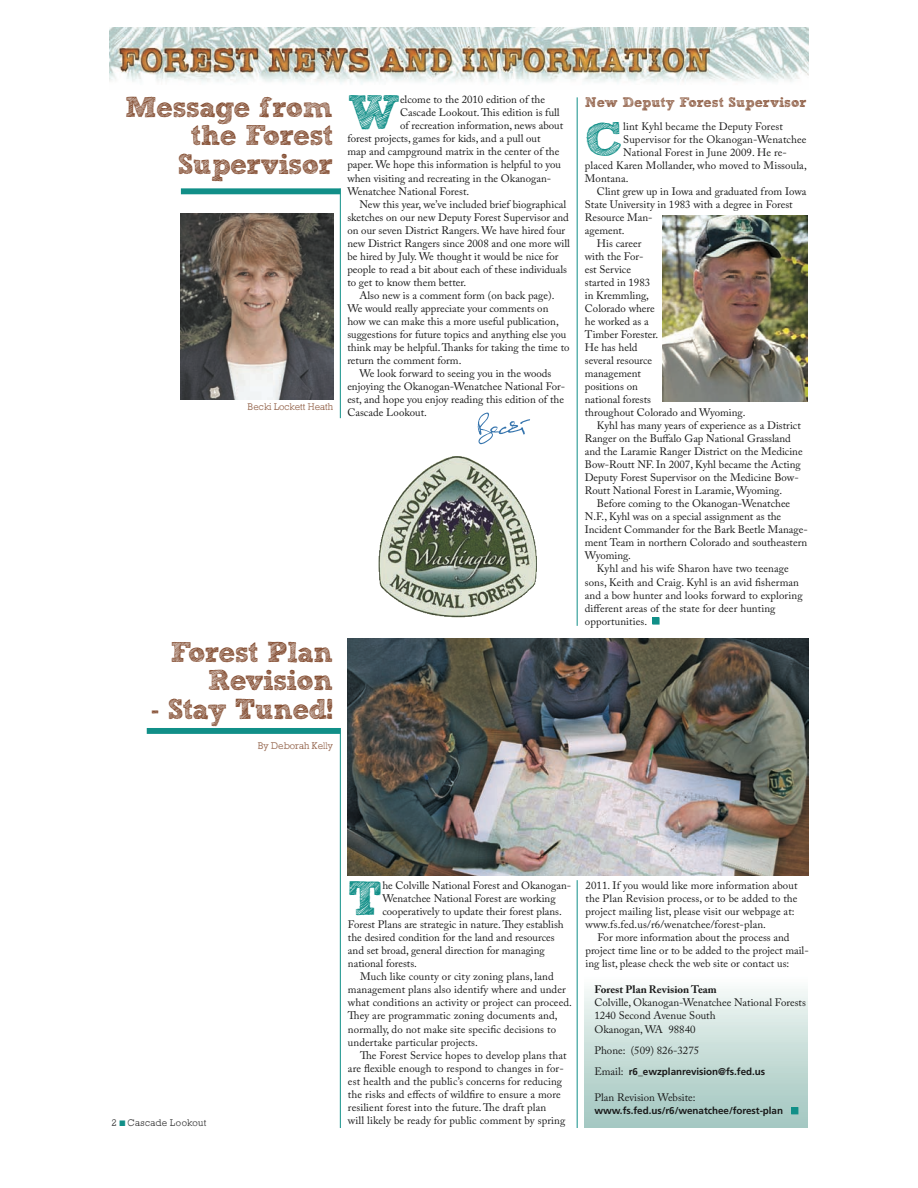
<style>
.page{position:relative;width:918px;height:1188px;background:#fff}
.page>*{position:absolute;margin:0;border:0;box-sizing:border-box;transform-origin:0 0}
.t1{font:700 47.7px "Sketch Block";color:#118f88}
.t2{font:700 28.65px/28.7px "Sketch Block";letter-spacing:-.025em;color:#824b2f;text-align:right}
.t3{font:700 13.8px "Sketch Block";color:#824b2f}
.t4{font:10.8px/13px "Adobe Caslon Pro";color:#1a1a1a}
.t5{font:700 10.8px "Adobe Caslon Pro";color:#1a1a1a}
.t6{font:700 9.9px "Frutiger LT Std";letter-spacing:-.005em;color:#1a1a1a}
.t7{font:300 9.9px "Sketch Block";color:#824b2f}
.t8{font:300 9.9px "Sketch Block";letter-spacing:.03em;color:#1a1a1a}
.s1{color:#118f88}
.s2{font-family:"Adobe Caslon Pro";font-weight:400;font-size:10.8px}
</style>
<div class="page">
<svg style="left:654px;top:619px;width:4px;height:4px"></svg>
<div style="left:652px;top:617px;width:8px;height:8px;border:1px solid #118f88"></div>
<div style="left:585px;top:974px;width:222px;height:153px;background:linear-gradient(to bottom,#fafdfb,#9fc4bd)"></div>
<hr style="left:340px;top:188px;width:1px;height:230px;background:#118f88">
<hr style="left:577px;top:97px;width:1px;height:529px;background:#118f88">
<div style="left:181px;top:188px;width:159px;height:6px;background:#118f88"></div>
<img style="left:181px;top:214px;width:152px;height:185px">
<img style="left:110px;top:27px;width:699px;height:57px">
<div style="left:791px;top:1107px;width:7px;height:7px;border:1px solid #118f88"></div>
<hr style="left:340px;top:728px;width:1px;height:400px;background:#118f88">
<hr style="left:577px;top:880px;width:1px;height:248px;background:#118f88">
<div style="left:147px;top:728px;width:193px;height:6px;background:#118f88"></div>
<img style="left:347px;top:639px;width:461px;height:237px">
<img style="left:379px;top:456px;width:145px;height:161px">
<img style="left:662px;top:216px;width:146px;height:185px">
<svg style="left:478px;top:413px;width:52px;height:31px"></svg>
<h2 class="t2" style="left:125px;top:96px;width:209px">Message from the Forest<br>Supervisor</h2>
<h1 class="t1" style="left:347px;top:96px;width:54px">W</h1>
<p class="t4" style="left:400px;top:95px;width:147px">elcome to the 2010 edition of the</p>
<p class="t4" style="left:400px;top:108px;width:161px">Cascade Lookout. This edition is full</p>
<p class="t4" style="left:400px;top:121px;width:165px">of recreation information, news about</p>
<p class="t4" style="left:347px;top:134px;width:195px">forest projects, games for kids, and a pull out</p>
<p class="t4" style="left:347px;top:147px;width:214px">map and campground matrix in the center of the</p>
<p class="t4" style="left:347px;top:160px;width:215px">paper. We hope this information is helpful to you</p>
<p class="t4" style="left:347px;top:173px;width:205px">when visiting and recreating in the Okanogan-</p>
<p class="t4" style="left:347px;top:186px;width:123px">Wenatchee National Forest.</p>
<p class="t4" style="left:359px;top:199px;width:208px">New this year, we’ve included brief biographical</p>
<p class="t4" style="left:347px;top:212px;width:223px">sketches on our new Deputy Forest Supervisor and</p>
<p class="t4" style="left:347px;top:225px;width:219px">on our seven District Rangers. We have hired four</p>
<p class="t4" style="left:347px;top:238px;width:224px">new District Rangers since 2008 and one more will</p>
<p class="t4" style="left:347px;top:251px;width:213px">be hired by July. We thought it would be nice for</p>
<p class="t4" style="left:347px;top:264px;width:221px">people to read a bit about each of these individuals</p>
<p class="t4" style="left:347px;top:277px;width:120px">to get to know them better.</p>
<p class="t4" style="left:359px;top:290px;width:197px">Also new is a comment form (on back page).</p>
<p class="t4" style="left:347px;top:303px;width:203px">We would really appreciate your comments on</p>
<p class="t4" style="left:347px;top:316px;width:213px">how we can make this a more useful publication,</p>
<p class="t4" style="left:347px;top:329px;width:221px">suggestions for future topics and anything else you</p>
<p class="t4" style="left:347px;top:342px;width:224px">think may be helpful. Thanks for taking the time to</p>
<p class="t4" style="left:347px;top:355px;width:116px">return the comment form.</p>
<p class="t4" style="left:359px;top:368px;width:194px">We look forward to seeing you in the woods</p>
<p class="t4" style="left:347px;top:381px;width:219px">enjoying the Okanogan-Wenatchee National For-</p>
<p class="t4" style="left:347px;top:394px;width:218px">est, and hope you enjoy reading this edition of the</p>
<p class="t4" style="left:347px;top:407px;width:81px">Cascade Lookout.</p>
<p class="t7" style="left:248px;top:403px;width:87px">Becki Lockett Heath</p>
<h2 class="t2" style="left:171px;top:641px;width:164px">Forest Plan<br>Revision</h2>
<h2 class="t2" style="left:151px;top:698px;width:184px">- Stay Tuned!</h2>
<p class="t7" style="left:258px;top:742px;width:77px">By Deborah Kelly</p>
<p class="t3" style="left:585px;top:97px;width:223px">New Deputy Forest Supervisor</p>
<h1 class="t1" style="left:585px;top:122px;width:39px">C</h1>
<p class="t4" style="left:623px;top:121px;width:161px">lint Kyhl became the Deputy Forest</p>
<p class="t4" style="left:623px;top:134px;width:185px">Supervisor for the Okanogan-Wenatchee</p>
<p class="t4" style="left:623px;top:147px;width:165px">National Forest in June 2009. He re-</p>
<p class="t4" style="left:585px;top:160px;width:223px">placed Karen Mollander, who moved to Missoula,</p>
<p class="t4" style="left:585px;top:173px;width:45px">Montana.</p>
<p class="t4" style="left:597px;top:186px;width:211px">Clint grew up in Iowa and graduated from Iowa</p>
<p class="t4" style="left:585px;top:199px;width:209px">State University in 1983 with a degree in Forest</p>
<p class="t4" style="left:585px;top:212px;width:69px">Resource Man-</p>
<p class="t4" style="left:585px;top:225px;width:41px">agement.</p>
<p class="t4" style="left:597px;top:238px;width:46px">His career</p>
<p class="t4" style="left:585px;top:251px;width:60px">with the For-</p>
<p class="t4" style="left:585px;top:264px;width:48px">est Service</p>
<p class="t4" style="left:585px;top:277px;width:67px">started in 1983</p>
<p class="t4" style="left:585px;top:290px;width:66px">in Kremmling,</p>
<p class="t4" style="left:585px;top:303px;width:71px">Colorado where</p>
<p class="t4" style="left:585px;top:316px;width:65px">he worked as a</p>
<p class="t4" style="left:585px;top:329px;width:75px">Timber Forester.</p>
<p class="t4" style="left:585px;top:342px;width:54px">He has held</p>
<p class="t4" style="left:585px;top:355px;width:69px">several resource</p>
<p class="t4" style="left:585px;top:368px;width:58px">management</p>
<p class="t4" style="left:585px;top:381px;width:54px">positions on</p>
<p class="t4" style="left:585px;top:394px;width:68px">national forests</p>
<p class="t4" style="left:585px;top:407px;width:162px">throughout Colorado and Wyoming.</p>
<p class="t4" style="left:597px;top:420px;width:205px">Kyhl has many years of experience as a District</p>
<p class="t4" style="left:585px;top:434px;width:208px">Ranger on the Buffalo Gap National Grassland</p>
<p class="t4" style="left:585px;top:447px;width:219px">and the Laramie Ranger District on the Medicine</p>
<p class="t4" style="left:585px;top:460px;width:217px">Bow-Routt NF. In 2007, Kyhl became the Acting</p>
<p class="t4" style="left:585px;top:473px;width:215px">Deputy Forest Supervisor on the Medicine Bow-</p>
<p class="t4" style="left:585px;top:486px;width:199px">Routt National Forest in Laramie, Wyoming.</p>
<p class="t4" style="left:597px;top:499px;width:195px">Before coming to the Okanogan-Wenatchee</p>
<p class="t4" style="left:585px;top:512px;width:198px">N.F., Kyhl was on a special assignment as the</p>
<p class="t4" style="left:585px;top:525px;width:224px">Incident Commander for the Bark Beetle Manage-</p>
<p class="t4" style="left:585px;top:538px;width:224px">ment Team in northern Colorado and southeastern</p>
<p class="t4" style="left:585px;top:551px;width:48px">Wyoming.</p>
<p class="t4" style="left:597px;top:564px;width:193px">Kyhl and his wife Sharon have two teenage</p>
<p class="t4" style="left:585px;top:577px;width:216px">sons, Keith and Craig. Kyhl is an avid fisherman</p>
<p class="t4" style="left:585px;top:590px;width:219px">and a bow hunter and looks forward to exploring</p>
<p class="t4" style="left:585px;top:603px;width:192px">different areas of the state for deer hunting</p>
<p class="t4" style="left:585px;top:616px;width:64px">opportunities.</p>
<p class="t8" style="left:112px;top:1119px;width:96px">2 <span class="s1">■</span> Cascade Lookout</p>
<h1 class="t1" style="left:348px;top:882px;width:36px">T</h1>
<p class="t4" style="left:382px;top:881px;width:190px">he Colville National Forest and Okanogan-</p>
<p class="t4" style="left:382px;top:894px;width:175px">Wenatchee National Forest are working</p>
<p class="t4" style="left:382px;top:907px;width:181px">cooperatively to update their forest plans.</p>
<p class="t4" style="left:348px;top:920px;width:217px">Forest Plans are strategic in nature. They establish</p>
<p class="t4" style="left:348px;top:933px;width:208px">the desired condition for the land and resources</p>
<p class="t4" style="left:348px;top:946px;width:198px">and set broad, general direction for managing</p>
<p class="t4" style="left:348px;top:959px;width:71px">national forests.</p>
<p class="t4" style="left:360px;top:972px;width:195px">Much like county or city zoning plans, land</p>
<p class="t4" style="left:348px;top:985px;width:219px">management plans also identify where and under</p>
<p class="t4" style="left:348px;top:998px;width:225px">what conditions an activity or project can proceed.</p>
<p class="t4" style="left:348px;top:1011px;width:211px">They are programmatic zoning documents and,</p>
<p class="t4" style="left:348px;top:1024px;width:210px">normally, do not make site specific decisions to</p>
<p class="t4" style="left:348px;top:1037px;width:132px">undertake particular projects.</p>
<p class="t4" style="left:360px;top:1050px;width:208px">The Forest Service hopes to develop plans that</p>
<p class="t4" style="left:348px;top:1063px;width:217px">are flexible enough to respond to changes in for-</p>
<p class="t4" style="left:348px;top:1076px;width:216px">est health and the public’s concerns for reducing</p>
<p class="t4" style="left:348px;top:1089px;width:214px">the risks and effects of wildfire to ensure a more</p>
<p class="t4" style="left:348px;top:1102px;width:200px">resilient forest into the future. The draft plan</p>
<p class="t4" style="left:348px;top:1115px;width:219px">will likely be ready for public comment by spring</p>
<p class="t4" style="left:585px;top:881px;width:214px">2011. If you would like more information about the Plan Revision process, or to be added to the project mailing list, please visit our webpage at: www.fs.fed.us/r6/wenatchee/forest-plan.</p>
<p class="t4" style="left:585px;top:933px;width:225px;text-indent:12px">For more information about the process and project time line or to be added to the project mail&shy;ing list, please check the web site or contact us:</p>
<p class="t5" style="left:594px;top:983px;width:124px">Forest Plan Revision Team</p>
<p class="t4" style="left:594px;top:998px;width:213px">Colville, Okanogan-Wenatchee National Forests<br>1240 Second Avenue South<br>Okanogan, WA 98840</p>
<p class="t4" style="left:594px;top:1046px;width:106px">Phone: (509) 826-3275</p>
<p class="t6" style="left:594px;top:1068px;width:172px"><span class="s2">Email:</span> r6_ewzplanrevision@fs.fed.us</p>
<p class="t4" style="left:594px;top:1093px;width:103px">Plan Revision Website:</p>
<p class="t6" style="left:594px;top:1107px;width:190px">www.fs.fed.us/r6/wenatchee/forest-plan</p>
</div>
